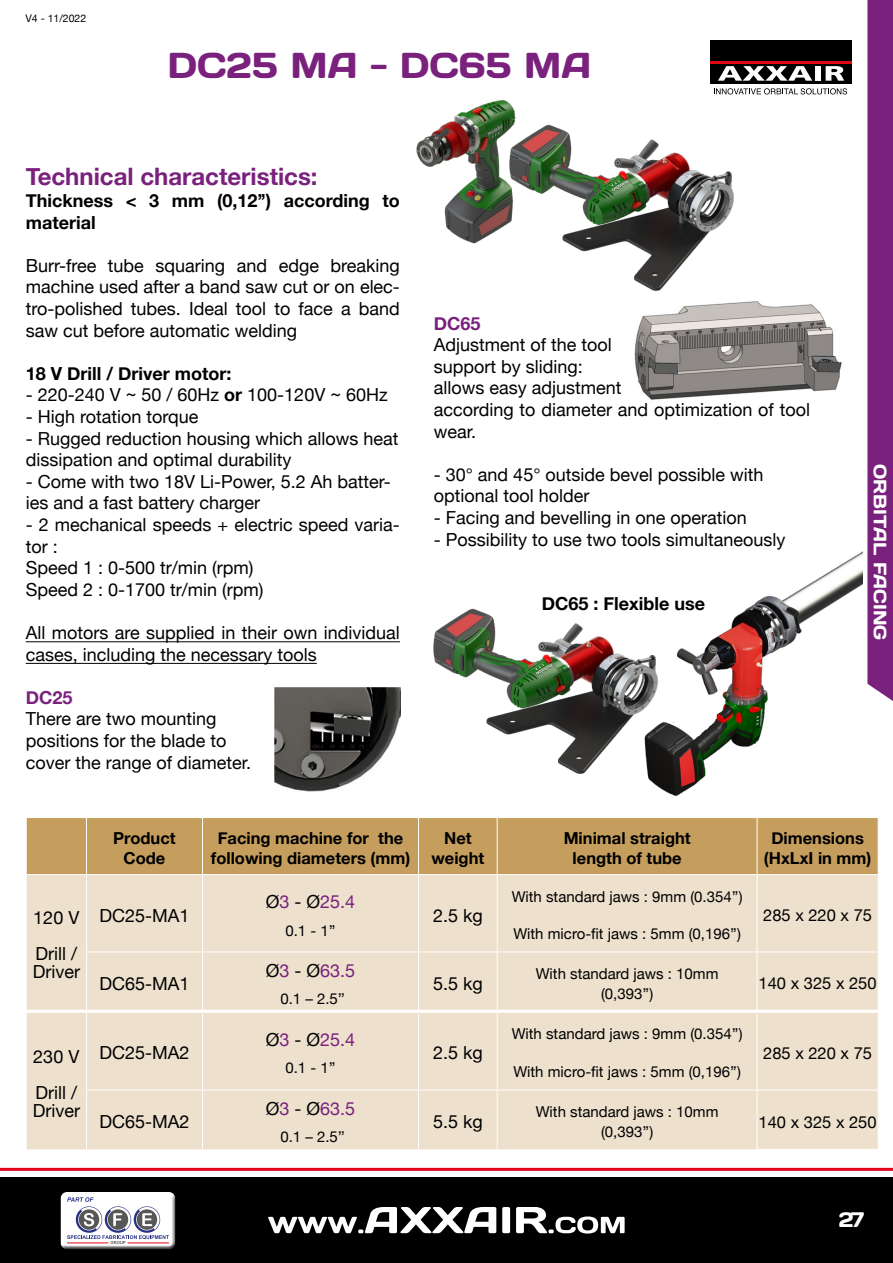
<style>
.page{position:relative;width:893px;height:1263px;background:#fff}
.page>*{position:absolute;margin:0;border:0;box-sizing:border-box;transform-origin:0 0}
.t1{font:36px "Days One";color:#7a217d}
.t2{font:700 24px "Helvetica Neue";color:#7a217d}
.t3{font:21px "Days One";color:#fff}
.t4{font:18px/21.6px "Helvetica Neue";color:#000}
.t5{font:700 18px/21.6px "Helvetica Neue";color:#000}
.t6{font:18px "Helvetica Neue";color:#7a217d}
.t7{font:18px "Days One";color:#fff}
.t8{font:700 18px "Helvetica Neue";color:#7a217d}
.t9{font:700 16.5px/19.8px "Helvetica Neue";color:#000;text-align:center}
.t10{font:16.5px "Helvetica Neue";color:#000}
.t11{font:15px/19.5px "Helvetica Neue";color:#000;text-align:center}
.t12{font:10.5px "Helvetica Neue";color:#000}
.s1{font-weight:700}
.s2{color:#000}
</style>
<div class="page">
<div style="left:0;top:1178px;width:893px;height:85px;background:#000"></div>
<svg style="left:268px;top:1207px;width:228px;height:26px"></svg>
<svg style="left:502px;top:1207px;width:8px;height:26px"></svg>
<svg style="left:516px;top:1207px;width:109px;height:26px"></svg>
<hr style="left:0;top:1168px;width:893px;height:3px;background:#e3051b">
<div style="left:56px;top:1187px;width:122px;height:61px;background:#fff;opacity:.75"></div>
<div style="left:58px;top:1193px;width:122px;height:57px;background:#000;opacity:.75"></div>
<div style="left:711px;top:40px;width:141px;height:44px;background:#000"></div>
<hr style="left:711px;top:61px;width:141px;height:3px;background:#e30613">
<svg style="left:718px;top:66px;width:94px;height:15px"></svg>
<div style="left:815px;top:66px;width:6px;height:15px;background:#fff"></div>
<svg style="left:826px;top:66px;width:18px;height:15px"></svg>
<svg style="left:714px;top:88px;width:133px;height:6px"></svg>
<svg style="left:867px;top:0;width:26px;height:701px"></svg>
<img style="left:634px;top:301px;width:208px;height:99px">
<hr style="left:26px;top:641px;width:374px;height:1px;background:#000">
<hr style="left:26px;top:663px;width:291px;height:1px;background:#000">
<div style="left:27px;top:818px;width:851px;height:56px;background:#c59e5e"></div>
<div style="left:27px;top:875px;width:851px;height:274px;background:#ede0cd"></div>
<hr style="left:86px;top:951px;width:116px;height:1px;background:#fff">
<hr style="left:202px;top:951px;width:216px;height:1px;background:#fff">
<hr style="left:418px;top:951px;width:79px;height:1px;background:#fff">
<hr style="left:497px;top:951px;width:260px;height:1px;background:#fff">
<hr style="left:757px;top:951px;width:121px;height:1px;background:#fff">
<hr style="left:757px;top:1090px;width:121px;height:1px;background:#fff">
<hr style="left:86px;top:818px;width:1px;height:56px;background:#fff">
<hr style="left:202px;top:818px;width:1px;height:56px;background:#fff">
<hr style="left:418px;top:818px;width:1px;height:56px;background:#fff">
<hr style="left:497px;top:818px;width:1px;height:56px;background:#fff">
<hr style="left:757px;top:818px;width:1px;height:56px;background:#fff">
<hr style="left:202px;top:875px;width:1px;height:76px;background:#fff">
<hr style="left:418px;top:875px;width:1px;height:76px;background:#fff">
<hr style="left:497px;top:875px;width:1px;height:76px;background:#fff">
<hr style="left:757px;top:875px;width:1px;height:76px;background:#fff">
<hr style="left:757px;top:1013px;width:1px;height:77px;background:#fff">
<hr style="left:202px;top:952px;width:1px;height:58px;background:#fff">
<hr style="left:418px;top:952px;width:1px;height:58px;background:#fff">
<hr style="left:497px;top:952px;width:1px;height:58px;background:#fff">
<hr style="left:202px;top:1090px;width:1px;height:59px;background:#fff">
<hr style="left:418px;top:1090px;width:1px;height:59px;background:#fff">
<hr style="left:497px;top:1090px;width:1px;height:59px;background:#fff">
<hr style="left:757px;top:952px;width:1px;height:58px;background:#fff">
<hr style="left:757px;top:1090px;width:1px;height:59px;background:#fff">
<hr style="left:202px;top:1013px;width:1px;height:77px;background:#fff">
<hr style="left:418px;top:1013px;width:1px;height:77px;background:#fff">
<hr style="left:497px;top:1013px;width:1px;height:77px;background:#fff">
<hr style="left:86px;top:1090px;width:116px;height:1px;background:#fff">
<hr style="left:202px;top:1090px;width:216px;height:1px;background:#fff">
<hr style="left:418px;top:1090px;width:79px;height:1px;background:#fff">
<hr style="left:497px;top:1090px;width:260px;height:1px;background:#fff">
<hr style="left:86px;top:875px;width:1px;height:76px;background:#fff">
<hr style="left:86px;top:952px;width:1px;height:58px;background:#fff">
<hr style="left:86px;top:1013px;width:1px;height:77px;background:#fff">
<hr style="left:86px;top:1090px;width:1px;height:59px;background:#fff">
<hr style="left:27px;top:1010px;width:59px;height:3px;background:#fff">
<hr style="left:86px;top:1010px;width:116px;height:3px;background:#fff">
<hr style="left:202px;top:1010px;width:216px;height:3px;background:#fff">
<hr style="left:418px;top:1010px;width:79px;height:3px;background:#fff">
<hr style="left:497px;top:1010px;width:260px;height:3px;background:#fff">
<hr style="left:757px;top:1010px;width:121px;height:3px;background:#fff">
<img style="left:416px;top:100px;width:99px;height:144px">
<img style="left:502px;top:116px;width:232px;height:175px">
<img style="left:274px;top:687px;width:127px;height:104px">
<img style="left:433px;top:608px;width:211px;height:166px">
<img style="left:644px;top:552px;width:218px;height:244px">
<p class="t12" style="left:26px;top:11px;width:62px">V4 - 11/2022</p>
<h1 class="t1" style="left:167px;top:43px;width:426px">DC25 MA - DC65 MA</h1>
<h2 class="t2" style="left:26px;top:162px;width:293px">Technical characteristics:</h2>
<p class="t5" style="left:26px;top:189px;width:376px">Thickness &lt; 3 mm (0,12’’) according to material</p>
<p class="t4" style="left:26px;top:256px;width:376px;text-align:justify">Burr-free tube squaring and edge breaking machine used after a band saw cut or on elec&shy;tro-polished tubes. Ideal tool to face a band saw cut before automatic welding</p>
<p class="t5" style="left:26px;top:362px;width:207px">18 V Drill / Driver motor:</p>
<p class="t4" style="left:26px;top:385px;width:364px">- 220-240 V ~ 50 / 60Hz <span class="s1">or</span> 100-120V ~ 60Hz</p>
<p class="t4" style="left:26px;top:407px;width:174px">- High rotation torque</p>
<p class="t4" style="left:26px;top:428px;width:374px">- Rugged reduction housing which allows heat dissipation and optimal durability</p>
<p class="t4" style="left:26px;top:472px;width:367px">- Come with two 18V Li-Power, 5.2 Ah batter&shy;ies and a fast battery charger</p>
<p class="t4" style="left:26px;top:515px;width:376px">- 2 mechanical speeds + electric speed varia&shy;tor :<br>Speed 1 : 0-500 tr/min (rpm)<br>Speed 2 : 0-1700 tr/min (rpm)</p>
<p class="t4" style="left:26px;top:623px;width:376px">All motors are supplied in their own individual cases, including the necessary tools</p>
<p class="t8" style="left:26px;top:686px;width:48px">DC25</p>
<p class="t4" style="left:26px;top:709px;width:227px">There are two mounting positions for the blade to cover the range of diameter.</p>
<p class="t8" style="left:434px;top:312px;width:48px">DC65</p>
<p class="t4" style="left:434px;top:335px;width:378px">Adjustment of the tool<br>support by sliding:<br>allows easy adjustment<br>according to diameter and optimization of tool wear.</p>
<p class="t4" style="left:434px;top:465px;width:331px">- 30° and 45° outside bevel possible with optional tool holder</p>
<p class="t4" style="left:434px;top:508px;width:315px">- Facing and bevelling in one operation</p>
<p class="t4" style="left:434px;top:529px;width:353px">- Possibility to use two tools simultaneously</p>
<p class="t5" style="left:542px;top:593px;width:165px">DC65 : Flexible use</p>
<p class="t7" style="left:892px;top:464px;width:178px;rotate:90deg">ORBITAL FACING</p>
<p class="t4" style="left:33px;top:900px;width:48px;line-height:36px">120 V<br>Drill /</p>
<p class="t4" style="left:33px;top:962px;width:49px">Driver</p>
<p class="t4" style="left:33px;top:1039px;width:48px;line-height:36px">230 V<br>Drill /</p>
<p class="t4" style="left:33px;top:1100px;width:49px">Driver</p>
<p class="t9" style="left:113px;top:828px;width:64px">Product<br>Code</p>
<p class="t9" style="left:211px;top:828px;width:201px">Facing machine for the following diameters (mm)</p>
<p class="t9" style="left:431px;top:828px;width:54px">Net weight</p>
<p class="t9" style="left:564px;top:828px;width:129px">Minimal straight length of tube</p>
<p class="t9" style="left:764px;top:828px;width:109px">Dimensions (HxLxI in mm)</p>
<p class="t4" style="left:99px;top:906px;width:92px">DC25-MA1</p>
<p class="t4" style="left:99px;top:974px;width:92px">DC65-MA1</p>
<p class="t4" style="left:99px;top:1043px;width:92px">DC25-MA2</p>
<p class="t4" style="left:99px;top:1112px;width:92px">DC65-MA2</p>
<p class="t6" style="left:266px;top:889px;width:91px"><span class="s2">Ø</span>3 <span class="s2">- Ø</span>25.4</p>
<p class="t11" style="left:285px;top:921px;width:52px">0.1 - 1’’</p>
<p class="t6" style="left:266px;top:957px;width:91px"><span class="s2">Ø</span>3 <span class="s2">- Ø</span>63.5</p>
<p class="t11" style="left:280px;top:989px;width:66px">0.1 – 2.5’’</p>
<p class="t6" style="left:266px;top:1026px;width:91px"><span class="s2">Ø</span>3 <span class="s2">- Ø</span>25.4</p>
<p class="t11" style="left:285px;top:1059px;width:52px">0.1 - 1’’</p>
<p class="t6" style="left:266px;top:1095px;width:91px"><span class="s2">Ø</span>3 <span class="s2">- Ø</span>63.5</p>
<p class="t11" style="left:280px;top:1128px;width:66px">0.1 – 2.5’’</p>
<p class="t4" style="left:433px;top:906px;width:51px">2.5 kg</p>
<p class="t11" style="left:512px;top:887px;width:232px">With standard jaws : 9mm (0.354’’)</p>
<p class="t11" style="left:513px;top:925px;width:229px">With micro-fit jaws : 5mm (0,196’’)</p>
<p class="t10" style="left:763px;top:903px;width:110px">285 x 220 x 75</p>
<p class="t4" style="left:433px;top:974px;width:51px">5.5 kg</p>
<p class="t11" style="left:536px;top:965px;width:184px">With standard jaws : 10mm (0,393’’)</p>
<p class="t10" style="left:759px;top:971px;width:120px">140 x 325 x 250</p>
<p class="t4" style="left:433px;top:1043px;width:51px">2.5 kg</p>
<p class="t11" style="left:512px;top:1025px;width:232px">With standard jaws : 9mm (0.354’’)</p>
<p class="t11" style="left:513px;top:1062px;width:229px">With micro-fit jaws : 5mm (0,196’’)</p>
<p class="t10" style="left:763px;top:1041px;width:110px">285 x 220 x 75</p>
<p class="t4" style="left:433px;top:1112px;width:51px">5.5 kg</p>
<p class="t11" style="left:536px;top:1103px;width:184px">With standard jaws : 10mm (0,393’’)</p>
<p class="t10" style="left:759px;top:1110px;width:120px">140 x 325 x 250</p>
<p class="t3" style="left:839px;top:1206px;width:27px">27</p>
</div>
